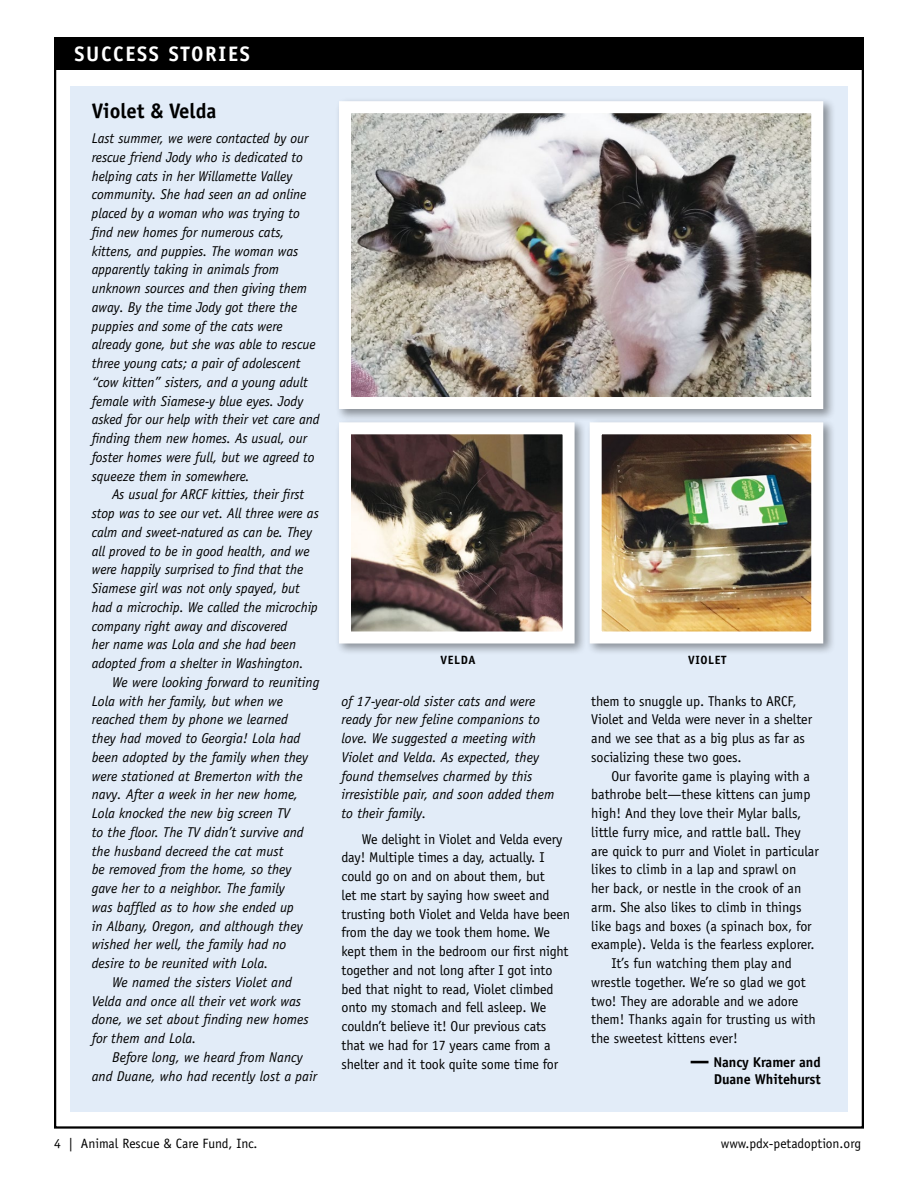
<style>
.page{position:relative;width:918px;height:1188px;background:#fff}
.page>*{position:absolute;margin:0;border:0;box-sizing:border-box;transform-origin:0 0}
.box_headline{font:700 21px "Officina Sans";letter-spacing:.08em;color:#fff}
.head_3{font:700 21px "Officina Sans";letter-spacing:-.005em;color:#000}
.body_text_italic{font:italic 14.25px/18.8px "Officina Sans";letter-spacing:-.005em;color:#000}
.body_text{font:14.25px/18.8px "Officina Sans";letter-spacing:-.01em;color:#000}
.signature_name{font:700 14.25px/16.5px "Officina Sans";letter-spacing:-.005em;color:#000;text-align:right}
.t1{font:13.5px "Officina Sans";color:#000}
.t2{font:700 12px "Officina Sans";letter-spacing:.05em;color:#000}
.s1{font-family:"Arial";font-size:18px}
</style>
<div class="page">
<div style="left:70px;top:86px;width:778px;height:1026px;background:#e2ecf8"></div>
<div style="left:54px;top:38px;width:809px;height:32px;background:#000"></div>
<div style="left:335px;top:97px;width:501px;height:324px;background:#000;opacity:.4"></div>
<img style="left:352px;top:114px;width:458px;height:282px">
<div style="left:339px;top:101px;width:484px;height:308px;border:12px solid #fff"></div>
<div style="left:586px;top:419px;width:250px;height:237px;background:#000;opacity:.4"></div>
<img style="left:603px;top:435px;width:207px;height:196px">
<div style="left:590px;top:422px;width:233px;height:222px;border:12px solid #fff"></div>
<div style="left:335px;top:419px;width:252px;height:237px;background:#000;opacity:.4"></div>
<img style="left:352px;top:435px;width:210px;height:196px">
<div style="left:339px;top:422px;width:236px;height:222px;border:12px solid #fff"></div>
<p class="box_headline" style="left:74px;top:40px;width:177px">SUCCESS STORIES</p>
<p class="head_3" style="left:92px;top:98px;width:126px">Violet &amp; Velda</p>
<p class="body_text_italic" style="left:92px;top:129px;width:229px">Last summer, we were contacted by our rescue friend Jody who is dedicated to helping cats in her Willamette Valley community. She had seen an ad online placed by a woman who was trying to find new homes for numerous cats, kittens, and puppies. The woman was apparently taking in animals from unknown sources and then giving them away. By the time Jody got there the puppies and some of the cats were already gone, but she was able to rescue three young cats; a pair of adolescent “cow kitten” sisters, and a young adult female with Siamese-y blue eyes. Jody asked for our help with their vet care and finding them new homes. As usual, our foster homes were full, but we agreed to squeeze them in somewhere.</p>
<p class="body_text_italic" style="left:92px;top:485px;width:229px;text-indent:20px">As usual for ARCF kitties, their first stop was to see our vet. All three were as calm and sweet-natured as can be. They all proved to be in good health, and we were happily surprised to find that the Siamese girl was not only spayed, but had a microchip. We called the microchip company right away and discovered<br>her name was Lola and she had been adopted from a shelter in Washington.</p>
<p class="body_text_italic" style="left:92px;top:673px;width:229px;text-indent:20px">We were looking forward to reuniting Lola with her family, but when we reached them by phone we learned<br>they had moved to Georgia! Lola had been adopted by the family when they were stationed at Bremerton with the navy. After a week in her new home, Lola knocked the new big screen TV<br>to the floor. The TV didn’t survive and the husband decreed the cat must<br>be removed from the home, so they gave her to a neighbor. The family<br>was baffled as to how she ended up<br>in Albany, Oregon, and although they wished her well, the family had no desire to be reunited with Lola.</p>
<p class="body_text_italic" style="left:92px;top:973px;width:219px;text-indent:20px">We named the sisters Violet and<br>Velda and once all their vet work was done, we set about finding new homes for them and Lola.</p>
<p class="body_text_italic" style="left:92px;top:1048px;width:227px;text-align:center">Before long, we heard from Nancy<br>and Duane, who had recently lost a pair</p>
<p class="t2" style="left:441px;top:653px;width:36px">VELDA</p>
<p class="t2" style="left:688px;top:653px;width:40px">VIOLET</p>
<p class="body_text_italic" style="left:342px;top:692px;width:214px">of 17-year-old sister cats and were ready for new feline companions to love. We suggested a meeting with<br>Violet and Velda. As expected, they found themselves charmed by this irresistible pair, and soon added them to their family.</p>
<p class="body_text" style="left:342px;top:830px;width:230px;text-indent:20px">We delight in Violet and Velda every day! Multiple times a day, actually. I could go on and on about them, but<br>let me start by saying how sweet and trusting both Violet and Velda have been from the day we took them home. We kept them in the bedroom our first night together and not long after I got into bed that night to read, Violet climbed onto my stomach and fell asleep. We couldn’t believe it! Our previous cats that we had for 17 years came from a shelter and it took quite some time for</p>
<p class="body_text" style="left:591px;top:692px;width:222px">them to snuggle up. Thanks to ARCF, Violet and Velda were never in a shelter and we see that as a big plus as far as socializing these two goes.</p>
<p class="body_text" style="left:591px;top:767px;width:229px;text-indent:20px">Our favorite game is playing with a bathrobe belt—these kittens can jump high! And they love their Mylar balls, little furry mice, and rattle ball. They are quick to purr and Violet in particular likes to climb in a lap and sprawl on<br>her back, or nestle in the crook of an arm. She also likes to climb in things like bags and boxes (a spinach box, for example). Velda is the fearless explorer.</p>
<p class="body_text" style="left:591px;top:954px;width:226px;text-indent:20px">It’s fun watching them play and wrestle together. We’re so glad we got two! They are adorable and we adore them! Thanks again for trusting us with the sweetest kittens ever!</p>
<p class="signature_name" style="left:691px;top:1054px;width:131px"><span class="s1">—</span> Nancy Kramer and<br>Duane Whitehurst</p>
<p class="t1" style="left:54px;top:1136px;width:205px">4 | Animal Rescue &amp; Care Fund, Inc.</p>
<p class="t1" style="left:721px;top:1136px;width:142px">www.pdx-petadoption.org</p>
</div>
